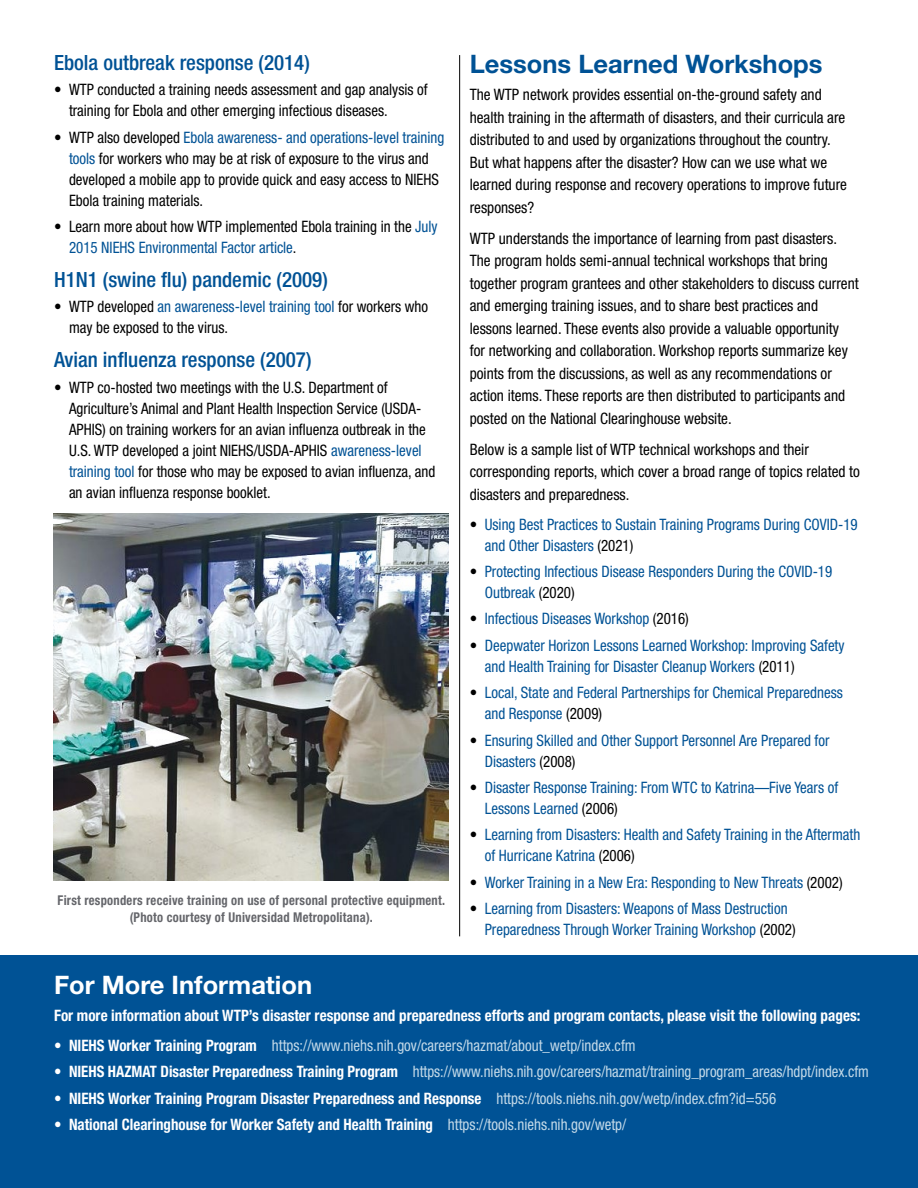
<style>
.page{position:relative;width:918px;height:1188px;background:#fff}
.page>*{position:absolute;margin:0;border:0;box-sizing:border-box;transform-origin:0 0}
.t1{font:700 25.5px "Helvetica Neue LT Std";color:#005295}
.t2{font:700 25.5px "Helvetica Neue LT Std";color:#fff}
.t3{font:500 condensed 21px "Helvetica Neue LT Std";color:#005295}
.t4{font:condensed 15.75px/22.5px "Helvetica Neue LT Std";color:#000}
.t5{font:condensed 15.75px/21px "Helvetica Neue LT Std";color:#000;scale:.95 1}
.t6{font:condensed 15.75px/21px "Helvetica Neue LT Std";color:#005295;scale:.95 1}
.t7{font:700 condensed 15.75px "Helvetica Neue LT Std";color:#fff;scale:.95 1}
.t8{font:condensed 15.75px "Helvetica Neue LT Std";color:#c3d9e8;scale:.94 1}
.t9{font:700 condensed 15.75px "Helvetica Neue LT Std";color:#fff;scale:.96 1}
.t10{font:condensed 15.75px "Helvetica Neue LT Std";color:#c3d9e8;scale:.95 1}
.t11{font:700 condensed 13.5px/16.5px "Helvetica Neue LT Std";letter-spacing:.02em;color:#65666b;text-align:center;scale:.93 1}
.s1{color:#005295}
.s2{color:#000}
.s3{font-weight:700;color:#fff}
.s4{font-weight:400;color:#c3d9e8}
</style>
<div class="page">
<div style="left:0;top:956px;width:918px;height:232px;background:#005295"></div>
<hr style="left:459px;top:55px;width:1px;height:881px;background:#000">
<img style="left:54px;top:514px;width:394px;height:366px">
<h2 class="t3" style="left:54px;top:50px;width:257px">Ebola outbreak response (2014)</h2>
<p class="t5" style="left:69px;top:79px;width:379px;text-indent:-15px">• WTP conducted a training needs assessment and gap analysis of training for Ebola and other emerging infectious diseases.</p>
<p class="t5" style="left:69px;top:127px;width:397px;text-indent:-15px">• WTP also developed <span class="s1">Ebola awareness- and operations-level training tools</span> for workers who may be at risk of exposure to the virus and developed a mobile app to provide quick and easy access to NIEHS Ebola training materials.</p>
<p class="t5" style="left:69px;top:216px;width:390px;text-indent:-15px">• Learn more about how WTP implemented Ebola training in the <span class="s1">July<br>2015 NIEHS Environmental Factor article</span>.</p>
<h2 class="t3" style="left:54px;top:267px;width:275px">H1N1 (swine fu) pandemic (2009)</h2>
<p class="t5" style="left:69px;top:296px;width:380px;text-indent:-15px">• WTP developed <span class="s1">an awareness-level training tool</span> for workers who may be exposed to the virus.</p>
<h2 class="t3" style="left:54px;top:347px;width:259px">Avian infuenza response (2007)</h2>
<p class="t5" style="left:69px;top:376px;width:387px;text-indent:-15px">• WTP co-hosted two meetings with the U.S. Department of Agriculture’s Animal and Plant Health Inspection Service (USDA-APHIS) on training workers for an avian infuenza outbreak in the U.S. WTP developed a joint NIEHS/USDA-APHIS <span class="s1">awareness-level training tool</span> for those who may be exposed to avian infuenza, and an avian infuenza response booklet.</p>
<p class="t11" style="left:58px;top:892px;width:418px">First responders receive training on use of personal protective equipment. (Photo courtesy of Universidad Metropolitana).</p>
<h1 class="t1" style="left:470px;top:48px;width:354px">Lessons Learned Workshops</h1>
<p class="t4" style="left:470px;top:83px;width:379px">The WTP network provides essential on-the-ground safety and health training in the aftermath of disasters, and their curricula are distributed to and used by organizations throughout the country.<br>But what happens after the disaster? How can we use what we learned during response and recovery operations to improve future responses?</p>
<p class="t4" style="left:470px;top:227px;width:390px">WTP understands the importance of learning from past disasters.<br>The program holds semi-annual technical workshops that bring together program grantees and other stakeholders to discuss current and emerging training issues, and to share best practices and lessons learned. These events also provide a valuable opportunity<br>for networking and collaboration. Workshop reports summarize key points from the discussions, as well as any recommendations or action items. These reports are then distributed to participants and posted on the National Clearinghouse website.</p>
<p class="t4" style="left:470px;top:438px;width:392px">Below is a sample list of WTP technical workshops and their corresponding reports, which cover a broad range of topics related to disasters and preparedness.</p>
<p class="t6" style="left:485px;top:513px;width:394px;text-indent:-15px"><span class="s2">•</span> Using Best Practices to Sustain Training Programs During COVID-19 and Other Disasters <span class="s2">(2021)</span></p>
<p class="t6" style="left:485px;top:561px;width:367px;text-indent:-15px"><span class="s2">•</span> Protecting Infectious Disease Responders During the COVID-19<br>Outbreak <span class="s2">(2020)</span></p>
<p class="t6" style="left:470px;top:608px;width:232px"><span class="s2">•</span> Infectious Diseases Workshop <span class="s2">(2016)</span></p>
<p class="t6" style="left:485px;top:635px;width:380px;text-indent:-15px"><span class="s2">•</span> Deepwater Horizon Lessons Learned Workshop: Improving Safety and Health Training for Disaster Cleanup Workers <span class="s2">(2011)</span></p>
<p class="t6" style="left:485px;top:682px;width:378px;text-indent:-15px"><span class="s2">•</span> Local, State and Federal Partnerships for Chemical Preparedness and Response <span class="s2">(2009)</span></p>
<p class="t6" style="left:485px;top:729px;width:364px;text-indent:-15px"><span class="s2">•</span> Ensuring Skilled and Other Support Personnel Are Prepared for<br>Disasters <span class="s2">(2008)</span></p>
<p class="t6" style="left:485px;top:777px;width:374px;text-indent:-15px"><span class="s2">•</span> Disaster Response Training: From WTC to Katrina—Five Years of<br>Lessons Learned <span class="s2">(2006)</span></p>
<p class="t6" style="left:485px;top:824px;width:397px;text-indent:-15px"><span class="s2">•</span> Learning from Disasters: Health and Safety Training in the Aftermath of Hurricane Katrina <span class="s2">(2006)</span></p>
<p class="t6" style="left:470px;top:872px;width:394px"><span class="s2">•</span> Worker Training in a New Era: Responding to New Threats <span class="s2">(2002)</span></p>
<p class="t6" style="left:485px;top:898px;width:329px;text-indent:-15px"><span class="s2">•</span> Learning from Disasters: Weapons of Mass Destruction<br>Preparedness Through Worker Training Workshop <span class="s2">(2002)</span></p>
<h1 class="t2" style="left:54px;top:969px;width:260px">For More Information</h1>
<p class="t9" style="left:54px;top:1006px;width:841px">For more information about WTP’s disaster response and preparedness efforts and program contacts, please visit the following pages:</p>
<p class="t10" style="left:54px;top:1036px;width:614px"><span class="s3">• NIEHS Worker Training Program</span> https://www.niehs.nih.gov/careers/hazmat/about_wetp/index.cfm</p>
<p class="t8" style="left:54px;top:1063px;width:868px"><span class="s3">• NIEHS HAZMAT Disaster Preparedness Training Program</span> https://www.niehs.nih.gov/careers/hazmat/training_program_areas/hdpt/index.cfm</p>
<p class="t7" style="left:54px;top:1088px;width:762px">• NIEHS Worker Training Program Disaster Preparedness and Response <span class="s4">https://tools.niehs.nih.gov/wetp/index.cfm?id=556</span></p>
<p class="t7" style="left:54px;top:1115px;width:604px">• National Clearinghouse for Worker Safety and Health Training <span class="s4">https://tools.niehs.nih.gov/wetp/</span></p>
</div>
